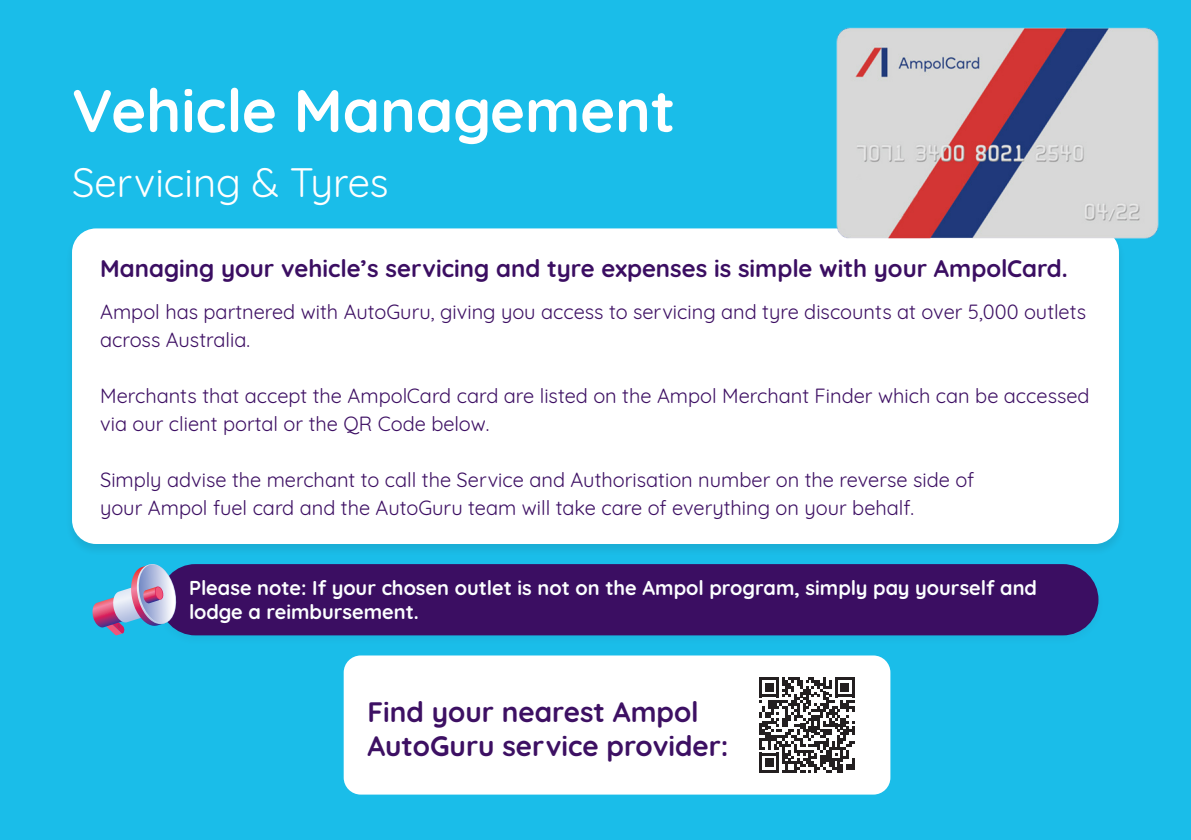
<style>
.page{position:relative;width:1191px;height:840px;background:#fff}
.page>*{position:absolute;margin:0;border:0;box-sizing:border-box;transform-origin:0 0}
.t1{font:700 60px "Quicksand";color:#fff}
.t2{font:40px "Quicksand";color:#fff}
.t3{font:700 28px/33.6px "Quicksand";color:#3d1063}
.t4{font:700 24px "Quicksand";color:#3b0e62}
.t5{font:20px/28px "Quicksand";color:#3d0f63}
.t6{font:700 20px/24px "Quicksand";color:#fcffff}
</style>
<div class="page">
<div style="left:0;top:0;width:1191px;height:839px;background:#1abde9"></div>
<div style="left:65px;top:228px;width:1060px;height:329px;background:#231f20;opacity:.1"></div>
<div style="left:72px;top:228px;width:1047px;height:315px;background:#fff;border-radius:24px"></div>
<img style="left:832px;top:27px;width:327px;height:214px">
<div style="left:153px;top:561px;width:952px;height:84px;background:#231f20;opacity:.05"></div>
<div style="left:160px;top:563px;width:938px;height:72px;background:#3b0e62;border-radius:36px"></div>
<svg style="left:92px;top:563px;width:86px;height:72px"></svg>
<div style="left:344px;top:655px;width:546px;height:139px;background:#fff;border-radius:17px"></div>
<svg style="left:759px;top:677px;width:96px;height:95px"></svg>
<p class="t1" style="left:72px;top:61px;width:605px">Vehicle Management</p>
<p class="t2" style="left:72px;top:152px;width:318px">Servicing &amp; Tyres</p>
<p class="t4" style="left:100px;top:249px;width:969px">Managing your vehicle’s servicing and tyre expenses is simple with your AmpolCard.</p>
<p class="t5" style="left:100px;top:295px;width:987px">Ampol has partnered with AutoGuru, giving you access to servicing and tyre discounts at over 5,000 outlets across Australia.</p>
<p class="t5" style="left:100px;top:379px;width:991px">Merchants that accept the AmpolCard card are listed on the Ampol Merchant Finder which can be accessed via our client portal or the QR Code below.</p>
<p class="t5" style="left:100px;top:463px;width:875px">Simply advise the merchant to call the Service and Authorisation number on the reverse side of</p>
<p class="t5" style="left:100px;top:491px;width:815px">your Ampol fuel card and the AutoGuru team will take care of everything on your behalf.</p>
<p class="t6" style="left:189px;top:574px;width:849px">Please note: If your chosen outlet is not on the Ampol program, simply pay yourself and lodge a reimbursement.</p>
<p class="t3" style="left:367px;top:692px;width:362px">Find your nearest Ampol<br>AutoGuru service provider:</p>
</div>
